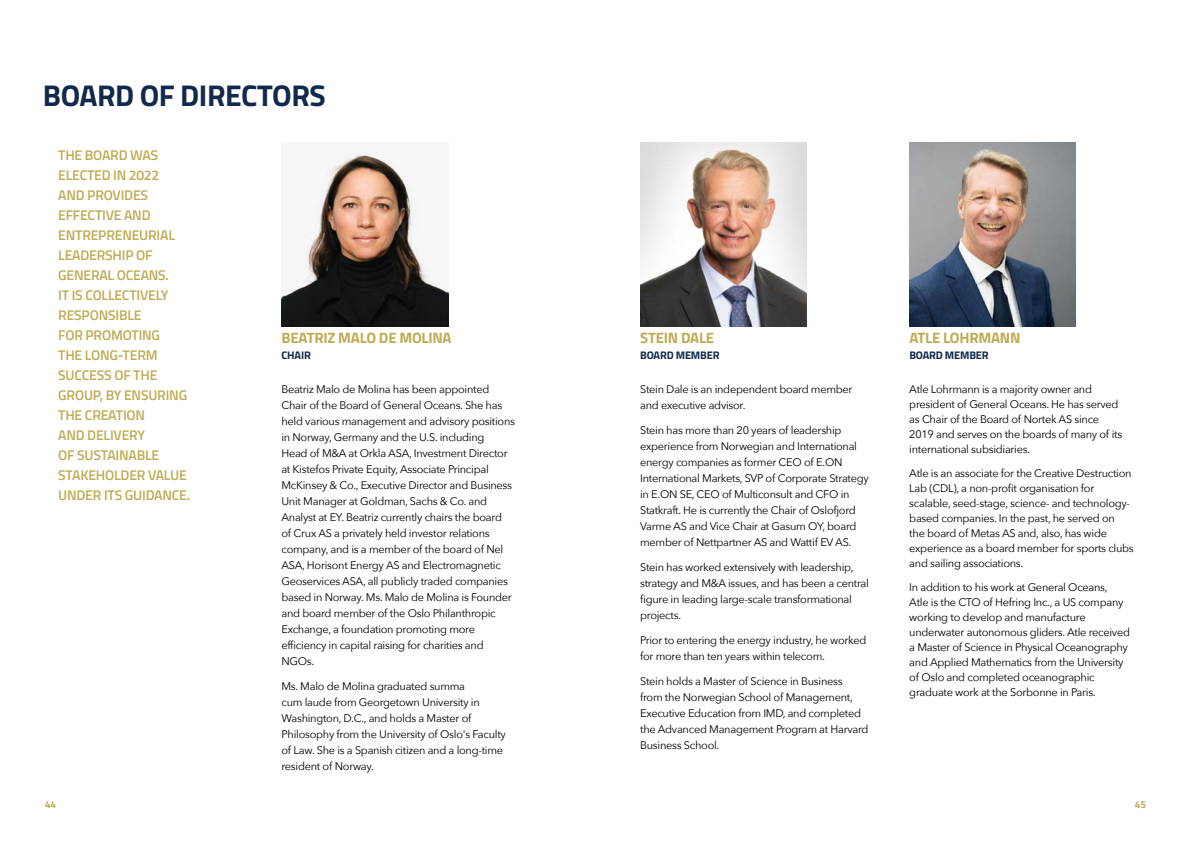
<style>
.page{position:relative;width:1191px;height:842px;background:#fff}
.page>*{position:absolute;margin:0;border:0;box-sizing:border-box;transform-origin:0 0}
.t1{font:700 30px "Titillium Web";letter-spacing:-.015em;color:#11294c}
.t2{font:700 15px "Titillium Web";letter-spacing:-.015em;color:#beab53}
.t3{font:600 14px/20px "Titillium Web";letter-spacing:-.015em;color:#beab53}
.t4{font:11px/16px "Avenir Next";letter-spacing:-.025em;color:#000}
.t5{font:700 11px "Titillium Web";letter-spacing:-.015em;color:#11294c}
.t6{font:700 10px "Titillium Web";color:#beab53}
</style>
<div class="page">
<img style="left:281px;top:151px;width:167px;height:176px">
<img style="left:909px;top:142px;width:166px;height:185px">
<img style="left:640px;top:142px;width:166px;height:185px">
<h1 class="t1" style="left:43px;top:73px;width:284px">BOARD OF DIRECTORS</h1>
<p class="t3" style="left:58px;top:145px;width:133px">THE BOARD WAS<br>ELECTED IN 2022<br>AND PROVIDES<br>EFFECTIVE AND<br>ENTREPRENEURIAL<br>LEADERSHIP OF<br>GENERAL OCEANS.<br>IT IS COLLECTIVELY<br>RESPONSIBLE<br>FOR PROMOTING<br>THE LONG-TERM<br>SUCCESS OF THE<br>GROUP, BY ENSURING<br>THE CREATION<br>AND DELIVERY<br>OF SUSTAINABLE<br>STAKEHOLDER VALUE<br>UNDER ITS GUIDANCE.</p>
<h2 class="t2" style="left:281px;top:327px;width:172px">BEATRIZ MALO DE MOLINA</h2>
<p class="t5" style="left:281px;top:347px;width:31px">CHAIR</p>
<p class="t4" style="left:281px;top:381px;width:235px">Beatriz Malo de Molina has been appointed Chair of the Board of General Oceans. She has held various management and advisory positions in Norway, Germany and the U.S. including<br>Head of M&amp;A at Orkla ASA, Investment Director at Kistefos Private Equity, Associate Principal McKinsey &amp; Co., Executive Director and Business Unit Manager at Goldman, Sachs &amp; Co. and Analyst at EY. Beatriz currently chairs the board<br>of Crux AS a privately held investor relations company, and is a member of the board of Nel ASA, Horisont Energy AS and Electromagnetic Geoservices ASA, all publicly traded companies based in Norway. Ms. Malo de Molina is Founder and board member of the Oslo Philanthropic Exchange, a foundation promoting more efficiency in capital raising for charities and NGOs.</p>
<p class="t4" style="left:281px;top:678px;width:226px">Ms. Malo de Molina graduated summa<br>cum laude from Georgetown University in Washington, D.C., and holds a Master of Philosophy from the University of Oslo's Faculty of Law. She is a Spanish citizen and a long-time resident of Norway.</p>
<h2 class="t2" style="left:640px;top:327px;width:76px">STEIN DALE</h2>
<p class="t5" style="left:640px;top:347px;width:81px">BOARD MEMBER</p>
<p class="t4" style="left:640px;top:381px;width:214px">Stein Dale is an independent board member and executive advisor.</p>
<p class="t4" style="left:640px;top:422px;width:230px">Stein has more than 20 years of leadership experience from Norwegian and International energy companies as former CEO of E.ON International Markets, SVP of Corporate Strategy in E.ON SE, CEO of Multiconsult and CFO in Statkraft. He is currently the Chair of Oslofjord Varme AS and Vice Chair at Gasum OY, board member of Nettpartner AS and Wattif EV AS.</p>
<p class="t4" style="left:640px;top:559px;width:230px">Stein has worked extensively with leadership, strategy and M&amp;A issues, and has been a central figure in leading large-scale transformational projects.</p>
<p class="t4" style="left:640px;top:632px;width:228px">Prior to entering the energy industry, he worked for more than ten years within telecom.</p>
<p class="t4" style="left:640px;top:673px;width:230px">Stein holds a Master of Science in Business<br>from the Norwegian School of Management, Executive Education from IMD, and completed the Advanced Management Program at Harvard Business School.</p>
<h2 class="t2" style="left:909px;top:327px;width:113px">ATLE LOHRMANN</h2>
<p class="t5" style="left:909px;top:347px;width:81px">BOARD MEMBER</p>
<p class="t4" style="left:909px;top:381px;width:214px;line-height:15px">Atle Lohrmann is a majority owner and president of General Oceans. He has served as Chair of the Board of Nortek AS since 2019 and serves on the boards of many of its international subsidiaries.</p>
<p class="t4" style="left:909px;top:465px;width:226px;line-height:15px">Atle is an associate for the Creative Destruction Lab (CDL), a non-profit organisation for scalable, seed-stage, science- and technology&shy;based companies. In the past, he served on<br>the board of Metas AS and, also, has wide experience as a board member for sports clubs and sailing associations.</p>
<p class="t4" style="left:909px;top:579px;width:222px;line-height:15px">In addition to his work at General Oceans,<br>Atle is the CTO of Hefring Inc., a US company working to develop and manufacture underwater autonomous gliders. Atle received a Master of Science in Physical Oceanography and Applied Mathematics from the University of Oslo and completed oceanographic graduate work at the Sorbonne in Paris.</p>
<p class="t6" style="left:45px;top:797px;width:13px">44</p>
<p class="t6" style="left:1134px;top:797px;width:13px">45</p>
</div>
